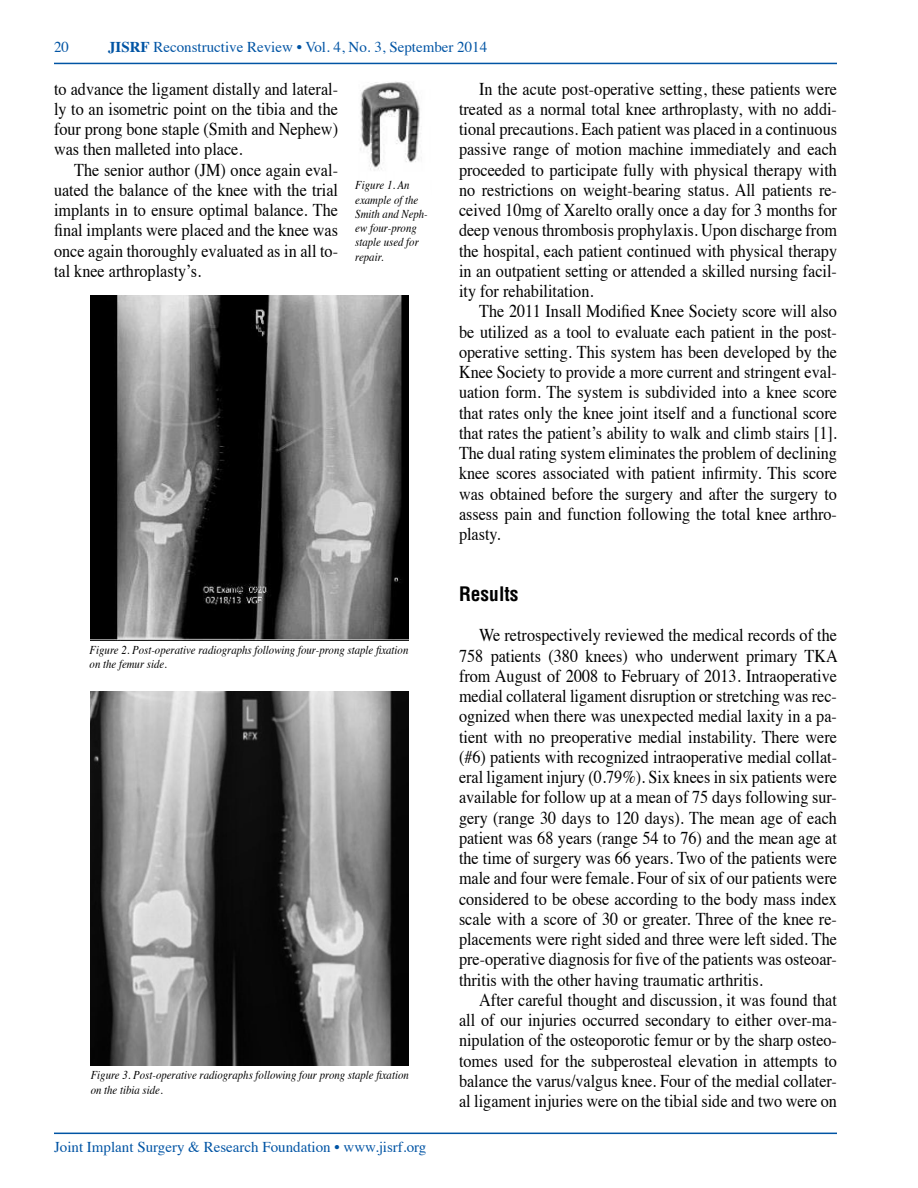
<style>
.page{position:relative;width:918px;height:1188px;background:#fff}
.page>*{position:absolute;margin:0;border:0;box-sizing:border-box;transform-origin:0 0}
.t1{font:700 condensed 19.5px "Helvetica";color:#000}
.t2{font:18px/20.2px "Times";color:#000;text-align:justify;scale:.9 1}
.t3{font:15px "Times";color:#0054a4}
.t4{font:italic 12px/14.2px "Times";color:#000;scale:.9 1}
.s1{font-weight:700}
</style>
<div class="page">
<hr style="left:54px;top:63px;width:783px;height:1px;background:#0054a4">
<hr style="left:54px;top:1133px;width:783px;height:1px;background:#0054a4">
<img style="left:91px;top:296px;width:318px;height:344px">
<img style="left:360px;top:81px;width:61px;height:90px">
<img style="left:91px;top:691px;width:318px;height:374px">
<p class="t3" style="left:54px;top:33px;width:16px">20</p>
<p class="t3" style="left:108px;top:33px;width:381px"><span class="s1">JISRF</span> Reconstructive Review • Vol. 4, No. 3, September 2014</p>
<p class="t2" style="left:54px;top:77px;width:317px">to advance the ligament distally and lateral&shy;ly to an isometric point on the tibia and the four prong bone staple (Smith and Nephew) was then malleted into place.</p>
<p class="t2" style="left:54px;top:158px;width:317px;text-indent:20px">The senior author (JM) once again eval&shy;uated the balance of the knee with the trial implants in to ensure optimal balance. The final implants were placed and the knee was once again thoroughly evaluated as in all to&shy;tal knee arthroplasty’s.</p>
<p class="t4" style="left:355px;top:177px;width:82px">Figure 1. An example of the<br>Smith and Neph&shy;ew four-prong staple used for repair.</p>
<p class="t4" style="left:90px;top:642px;width:356px">Figure 2. Post-operative radiographs following four-prong staple fixation on the femur side.</p>
<p class="t4" style="left:91px;top:1067px;width:355px">Figure 3. Post-operative radiographs following four prong staple fixation on the tibia side.</p>
<p class="t3" style="left:54px;top:1133px;width:374px">Joint Implant Surgery &amp; Research Foundation • www.jisrf.org</p>
<p class="t2" style="left:459px;top:77px;width:422px;text-indent:20px">In the acute post-operative setting, these patients were treated as a normal total knee arthroplasty, with no addi&shy;tional precautions. Each patient was placed in a continuous passive range of motion machine immediately and each proceeded to participate fully with physical therapy with no restrictions on weight-bearing status. All patients re&shy;ceived 10mg of Xarelto orally once a day for 3 months for deep venous thrombosis prophylaxis. Upon discharge from the hospital, each patient continued with physical therapy in an outpatient setting or attended a skilled nursing facil&shy;ity for rehabilitation.</p>
<p class="t2" style="left:459px;top:300px;width:422px;text-indent:20px">The 2011 Insall Modified Knee Society score will also be utilized as a tool to evaluate each patient in the post&shy;operative setting. This system has been developed by the Knee Society to provide a more current and stringent eval&shy;uation form. The system is subdivided into a knee score that rates only the knee joint itself and a functional score that rates the patient’s ability to walk and climb stairs [1].<br>The dual rating system eliminates the problem of declining knee scores associated with patient infirmity. This score was obtained before the surgery and after the surgery to assess pain and function following the total knee arthro&shy;plasty.</p>
<p class="t1" style="left:459px;top:582px;width:61px">Results</p>
<p class="t2" style="left:459px;top:624px;width:422px;text-indent:20px">We retrospectively reviewed the medical records of the 758 patients (380 knees) who underwent primary TKA from August of 2008 to February of 2013. Intraoperative medial collateral ligament disruption or stretching was rec&shy;ognized when there was unexpected medial laxity in a pa&shy;tient with no preoperative medial instability. There were (#6) patients with recognized intraoperative medial collat&shy;eral ligament injury (0.79%). Six knees in six patients were available for follow up at a mean of 75 days following sur&shy;gery (range 30 days to 120 days). The mean age of each patient was 68 years (range 54 to 76) and the mean age at the time of surgery was 66 years. Two of the patients were male and four were female. Four of six of our patients were considered to be obese according to the body mass index scale with a score of 30 or greater. Three of the knee re&shy;placements were right sided and three were left sided. The pre-operative diagnosis for five of the patients was osteoar&shy;thritis with the other having traumatic arthritis.</p>
<p class="t2" style="left:459px;top:988px;width:422px;text-indent:20px">After careful thought and discussion, it was found that all of our injuries occurred secondary to either over-ma&shy;nipulation of the osteoporotic femur or by the sharp osteo&shy;tomes used for the subperosteal elevation in attempts to balance the varus/valgus knee. Four of the medial collater&shy;al ligament injuries were on the tibial side and two were on</p>
</div>
